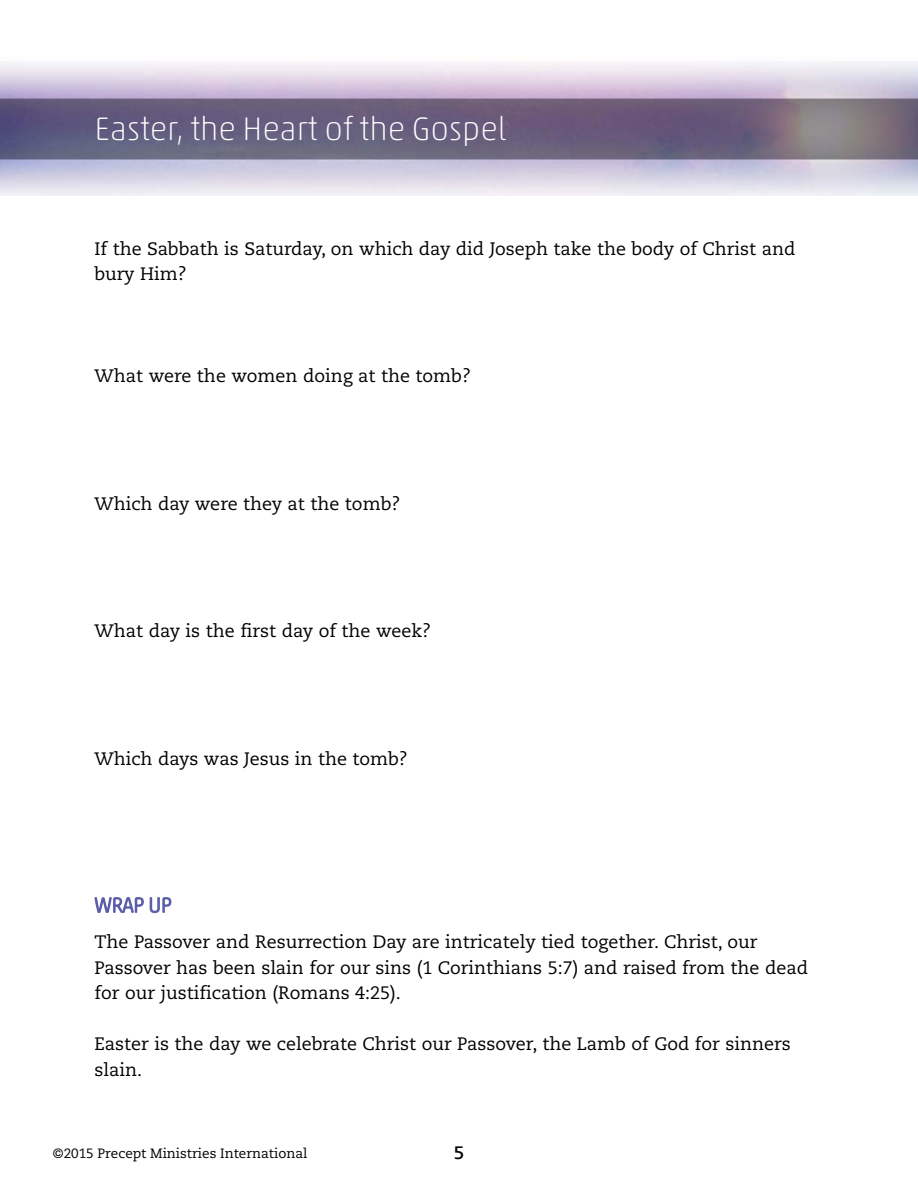
<style>
.page{position:relative;width:918px;height:1188px;background:#fff}
.page>*{position:absolute;margin:0;border:0;box-sizing:border-box;transform-origin:0 0}
.t1{font:100 33px "Akko Rounded Pro";color:#fff}
.t2{font:18px/25.5px "Caecilia";color:#000}
.t3{font:700 18px "Caecilia";color:#000}
.t4{font:13.5px "Caecilia";color:#000}
</style>
<div class="page">
<img style="left:0;top:62px;width:918px;height:133px">
<svg style="left:94px;top:897px;width:78px;height:17px"></svg>
<h1 class="t1" style="left:94px;top:109px;width:414px">Easter, the Heart of the Gospel</h1>
<p class="t2" style="left:94px;top:236px;width:702px">If the Sabbath is Saturday, on which day did Joseph take the body of Christ and bury Him?</p>
<p class="t2" style="left:94px;top:363px;width:378px">What were the women doing at the tomb?</p>
<p class="t2" style="left:94px;top:491px;width:307px">Which day were they at the tomb?</p>
<p class="t2" style="left:94px;top:618px;width:338px">What day is the first day of the week?</p>
<p class="t2" style="left:94px;top:746px;width:315px">Which days was Jesus in the tomb?</p>
<p class="t2" style="left:94px;top:930px;width:715px">The Passover and Resurrection Day are intricately tied together. Christ, our<br>Passover has been slain for our sins (1 Corinthians 5:7) and raised from the dead for our justification (Romans 4:25).</p>
<p class="t2" style="left:94px;top:1032px;width:698px">Easter is the day we celebrate Christ our Passover, the Lamb of God for sinners slain.</p>
<p class="t4" style="left:53px;top:1145px;width:256px">©2015 Precept Ministries International</p>
<p class="t3" style="left:454px;top:1142px;width:12px">5</p>
</div>
